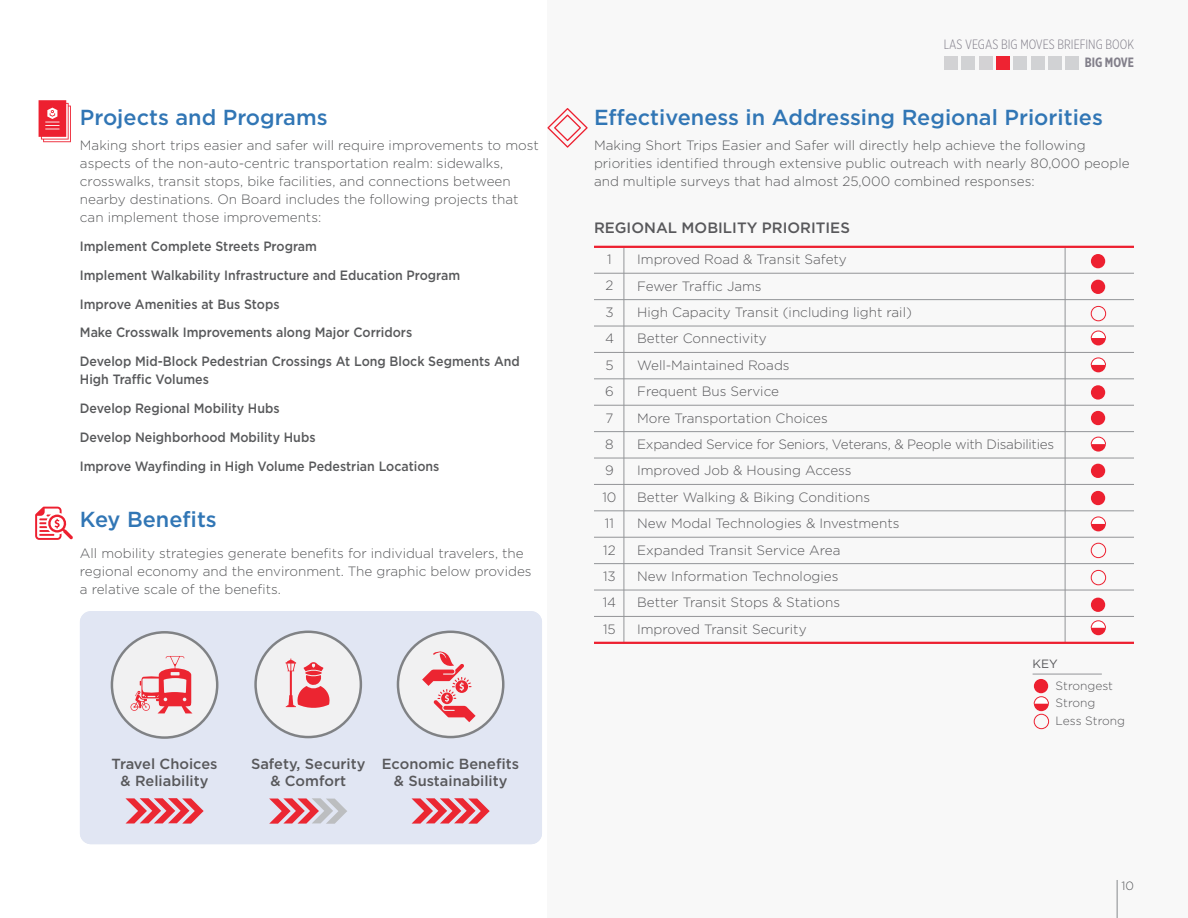
<style>
.page{position:relative;width:1188px;height:918px;background:#fff}
.page>*{position:absolute;margin:0;border:0;box-sizing:border-box;transform-origin:0 0}
.t1{font:500 21.75px "Gotham";color:#3176b5}
.t2{font:500 15px "Gotham";color:#58585b}
.t3{font:500 14.55px/17.5px "Gotham";color:#58585b;text-align:center}
.t4{font:300 13.5px/18px "Gotham";color:#58595b}
.t5{font:300 13.5px/26.4px "Gotham";color:#58585b}
.t6{font:500 13.5px/28.8px "Gotham";color:#58595b;scale:.92 1}
.t7{font:300 13.5px "Gotham X Narrow";color:#827f8a}
.t8{font:700 13.5px "Gotham X Narrow";color:#827f8a}
.t9{font:300 12px/17.7px "Gotham";color:#58585b}
.t10{font:12px "Gotham";color:#58585b}
.t11{font:300 12px "Gotham";color:#55575a}
</style>
<div class="page">
<div style="left:547px;top:0;width:641px;height:918px;background:#f8f8f8"></div>
<hr style="left:1117px;top:880px;width:1px;height:38px;background:#939598">
<div style="left:944px;top:56px;width:14px;height:14px;background:#d2d2d4"></div>
<div style="left:962px;top:56px;width:13px;height:14px;background:#d1d2d4"></div>
<div style="left:979px;top:56px;width:13px;height:14px;background:#d3d2d4"></div>
<div style="left:1014px;top:56px;width:13px;height:14px;background:#d1d2d4"></div>
<div style="left:1031px;top:56px;width:13px;height:14px;background:#d1d2d4"></div>
<div style="left:1048px;top:56px;width:14px;height:14px;background:#d1d2d4"></div>
<div style="left:1066px;top:56px;width:13px;height:14px;background:#d1d2d4"></div>
<hr style="left:1065px;top:248px;width:1px;height:395px;background:#939598">
<hr style="left:624px;top:248px;width:1px;height:396px;background:#939598">
<hr style="left:594px;top:273px;width:540px;height:1px;background:#939598">
<hr style="left:594px;top:299px;width:540px;height:1px;background:#939598">
<hr style="left:594px;top:326px;width:540px;height:1px;background:#939598">
<hr style="left:594px;top:352px;width:540px;height:1px;background:#939598">
<hr style="left:594px;top:378px;width:540px;height:1px;background:#939598">
<hr style="left:594px;top:405px;width:540px;height:1px;background:#939598">
<hr style="left:594px;top:431px;width:540px;height:1px;background:#939598">
<hr style="left:594px;top:458px;width:540px;height:1px;background:#939598">
<hr style="left:594px;top:484px;width:540px;height:1px;background:#939598">
<hr style="left:594px;top:510px;width:540px;height:1px;background:#939598">
<hr style="left:594px;top:537px;width:540px;height:1px;background:#939598">
<hr style="left:594px;top:563px;width:540px;height:1px;background:#939598">
<hr style="left:594px;top:590px;width:540px;height:1px;background:#939598">
<hr style="left:594px;top:616px;width:540px;height:1px;background:#939598">
<hr style="left:594px;top:642px;width:540px;height:2px;background:#ed2030">
<svg style="left:39px;top:100px;width:32px;height:42px"></svg>
<svg style="left:547px;top:108px;width:41px;height:40px"></svg>
<div style="left:996px;top:56px;width:14px;height:14px;background:#ee2332"></div>
<hr style="left:594px;top:246px;width:540px;height:2px;background:#ed2030">
<div style="left:80px;top:611px;width:462px;height:233px;background:#e1e6f3;border-radius:11px"></div>
<div style="left:112px;top:632px;width:105px;height:106px;background:#f1f1f2;border-radius:50%"></div>
<div style="left:111px;top:631px;width:107px;height:108px;border:2px solid #808285;border-radius:50%"></div>
<svg style="left:131px;top:656px;width:61px;height:57px"></svg>
<div style="left:256px;top:632px;width:105px;height:105px;background:#f1f1f2;border-radius:50%"></div>
<div style="left:254px;top:631px;width:108px;height:107px;border:2px solid #808285;border-radius:50%"></div>
<svg style="left:286px;top:659px;width:44px;height:49px"></svg>
<svg style="left:125px;top:798px;width:79px;height:26px"></svg>
<svg style="left:412px;top:798px;width:78px;height:26px"></svg>
<svg style="left:269px;top:798px;width:78px;height:26px"></svg>
<div style="left:398px;top:632px;width:105px;height:105px;background:#f1f1f2;border-radius:50%"></div>
<div style="left:397px;top:631px;width:108px;height:107px;border:2px solid #808285;border-radius:50%"></div>
<svg style="left:422px;top:651px;width:54px;height:71px"></svg>
<svg style="left:35px;top:507px;width:38px;height:33px"></svg>
<svg style="left:1091px;top:330px;width:15px;height:15px"></svg>
<svg style="left:1091px;top:357px;width:15px;height:15px"></svg>
<svg style="left:1091px;top:437px;width:15px;height:15px"></svg>
<svg style="left:1091px;top:516px;width:15px;height:15px"></svg>
<svg style="left:1091px;top:620px;width:15px;height:15px"></svg>
<div style="left:1091px;top:280px;width:14px;height:14px;background:#ed2030;border-radius:50%"></div>
<div style="left:1091px;top:254px;width:14px;height:14px;background:#ed2030;border-radius:50%"></div>
<div style="left:1091px;top:385px;width:14px;height:15px;background:#ed2030;border-radius:50%"></div>
<div style="left:1091px;top:411px;width:14px;height:14px;background:#ed2030;border-radius:50%"></div>
<div style="left:1091px;top:464px;width:14px;height:14px;background:#ed2030;border-radius:50%"></div>
<div style="left:1091px;top:491px;width:14px;height:14px;background:#ed2030;border-radius:50%"></div>
<div style="left:1091px;top:598px;width:14px;height:14px;background:#ed2030;border-radius:50%"></div>
<div style="left:1091px;top:306px;width:15px;height:15px;border:1px solid #ed2030;border-radius:50%"></div>
<div style="left:1091px;top:543px;width:15px;height:15px;border:1px solid #ed2030;border-radius:50%"></div>
<div style="left:1091px;top:570px;width:15px;height:15px;border:1px solid #ed2030;border-radius:50%"></div>
<hr style="left:1033px;top:674px;width:69px;height:1px;background:#939598">
<svg style="left:1034px;top:696px;width:15px;height:15px"></svg>
<div style="left:1034px;top:679px;width:14px;height:14px;background:#ed2030;border-radius:50%"></div>
<div style="left:1034px;top:714px;width:15px;height:15px;border:1px solid #ed2030;border-radius:50%"></div>
<h1 class="t1" style="left:80px;top:103px;width:249px">Projects and Programs</h1>
<p class="t4" style="left:80px;top:136px;width:460px">Making short trips easier and safer will require improvements to most aspects of the non-auto-centric transportation realm: sidewalks, crosswalks, transit stops, bike facilities, and connections between nearby destinations. On Board includes the following projects that can implement those improvements:</p>
<p class="t6" style="left:80px;top:232px;width:480px">Implement Complete Streets Program<br>Implement Walkability Infrastructure and Education Program<br>Improve Amenities at Bus Stops<br>Make Crosswalk Improvements along Major Corridors<br>Develop Mid-Block Pedestrian Crossings At Long Block Segments And</p>
<p class="t6" style="left:80px;top:365px;width:392px">High Traffic Volumes<br>Develop Regional Mobility Hubs<br>Develop Neighborhood Mobility Hubs<br>Improve Wayfinding in High Volume Pedestrian Locations</p>
<h1 class="t1" style="left:80px;top:505px;width:138px">Key Benefits</h1>
<p class="t4" style="left:80px;top:544px;width:453px">All mobility strategies generate benefits for individual travelers, the regional economy and the environment. The graphic below provides a relative scale of the benefits.</p>
<p class="t3" style="left:112px;top:755px;width:107px">Travel Choices &amp; Reliability</p>
<p class="t3" style="left:382px;top:755px;width:139px">Economic Benefits &amp; Sustainability</p>
<p class="t3" style="left:251px;top:755px;width:116px">Safety, Security &amp; Comfort</p>
<p class="t7" style="left:944px;top:36px;width:192px">LAS VEGAS BIG MOVES BRIEFING BOOK</p>
<p class="t8" style="left:1085px;top:54px;width:51px">BIG MOVE</p>
<h1 class="t1" style="left:594px;top:103px;width:510px">Effectiveness in Addressing Regional Priorities</h1>
<p class="t4" style="left:594px;top:136px;width:537px">Making Short Trips Easier and Safer will directly help achieve the following priorities identified through extensive public outreach with nearly 80,000 people and multiple surveys that had almost 25,000 combined responses:</p>
<p class="t2" style="left:594px;top:218px;width:257px">REGIONAL MOBILITY PRIORITIES</p>
<p class="t5" style="left:607px;top:246px;width:6px">1</p>
<p class="t5" style="left:637px;top:246px;width:211px">Improved Road &amp; Transit Safety</p>
<p class="t5" style="left:602px;top:272px;width:16px">2<br>3<br>4<br>5<br>6<br>7<br>8<br>9<br>10<br>11<br>12<br>13<br>14<br>15</p>
<p class="t5" style="left:637px;top:272px;width:419px">Fewer Traffic Jams<br>High Capacity Transit (including light rail)<br>Better Connectivity<br>Well-Maintained Roads<br>Frequent Bus Service<br>More Transportation Choices<br>Expanded Service for Seniors, Veterans, &amp; People with Disabilities<br>Improved Job &amp; Housing Access<br>Better Walking &amp; Biking Conditions<br>New Modal Technologies &amp; Investments<br>Expanded Transit Service Area<br>New Information Technologies<br>Better Transit Stops &amp; Stations<br>Improved Transit Security</p>
<p class="t10" style="left:1033px;top:656px;width:27px">KEY</p>
<p class="t9" style="left:1056px;top:676px;width:71px">Strongest<br>Strong<br>Less Strong</p>
<p class="t11" style="left:1121px;top:878px;width:14px">10</p>
</div>
